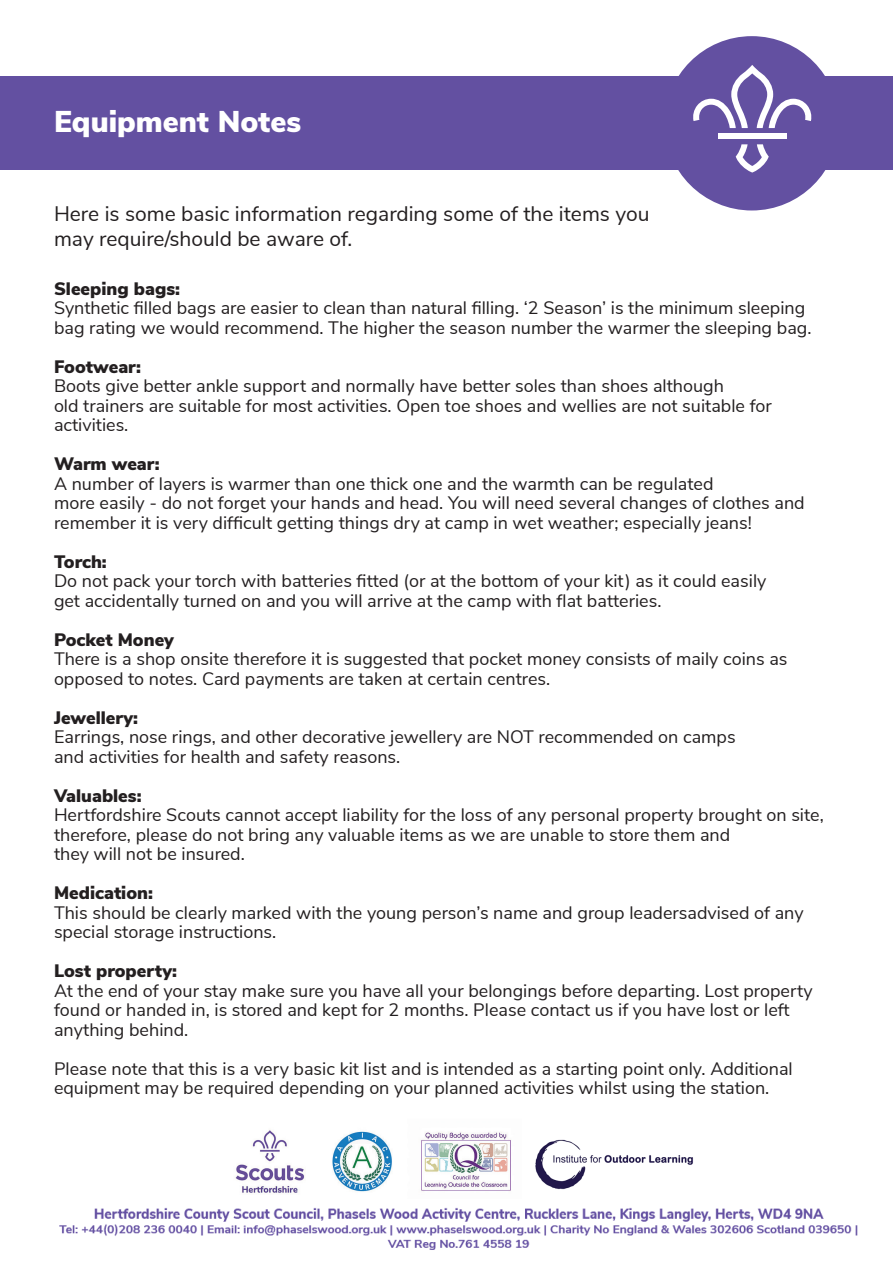
<style>
.page{position:relative;width:893px;height:1263px;background:#fff}
.page>*{position:absolute;margin:0;border:0;box-sizing:border-box;transform-origin:0 0}
.t1{font:900 30px "Nunito Sans";color:#fff}
.t2{font:21px/25.2px "Nunito Sans";color:#231f20}
.t3{font:18px/19.5px "Nunito Sans";color:#231f20}
.t4{font:900 18px "Nunito Sans";color:#231f20}
</style>
<div class="page">
<div style="left:0;top:77px;width:893px;height:93px;background:#6350a1"></div>
<div style="left:665px;top:36px;width:174px;height:174px;background:#6350a1;border-radius:50%"></div>
<svg style="left:736px;top:144px;width:33px;height:29px"></svg>
<svg style="left:693px;top:65px;width:118px;height:63px"></svg>
<div style="left:718px;top:133px;width:68px;height:6px;background:#fff"></div>
<img style="left:235px;top:1130px;width:276px;height:63px">
<img style="left:535px;top:1139px;width:158px;height:51px">
<img style="left:59px;top:1207px;width:799px;height:43px">
<p class="t1" style="left:54px;top:100px;width:249px">Equipment Notes</p>
<p class="t2" style="left:54px;top:200px;width:597px">Here is some basic information regarding some of the items you may require/should be aware of.</p>
<p class="t4" style="left:54px;top:275px;width:128px">Sleeping bags:</p>
<p class="t3" style="left:54px;top:297px;width:759px">Synthetic filled bags are easier to clean than natural filling. ‘2 Season’ is the minimum sleeping bag rating we would recommend. The higher the season number the warmer the sleeping bag.</p>
<p class="t4" style="left:54px;top:353px;width:89px">Footwear:</p>
<p class="t3" style="left:54px;top:375px;width:671px">Boots give better ankle support and normally have better soles than shoes although</p>
<p class="t3" style="left:54px;top:394px;width:719px">old trainers are suitable for most activities. Open toe shoes and wellies are not suitable for activities.</p>
<p class="t4" style="left:54px;top:451px;width:107px">Warm wear:</p>
<p class="t3" style="left:54px;top:472px;width:661px">A number of layers is warmer than one thick one and the warmth can be regulated</p>
<p class="t3" style="left:54px;top:492px;width:752px">more easily - do not forget your hands and head. You will need several changes of clothes and remember it is very difficult getting things dry at camp in wet weather; especially jeans!</p>
<p class="t4" style="left:54px;top:548px;width:54px">Torch:</p>
<p class="t3" style="left:54px;top:570px;width:714px">Do not pack your torch with batteries fitted (or at the bottom of your kit) as it could easily</p>
<p class="t3" style="left:54px;top:589px;width:609px">get accidentally turned on and you will arrive at the camp with flat batteries.</p>
<p class="t4" style="left:54px;top:626px;width:121px">Pocket Money</p>
<p class="t3" style="left:54px;top:648px;width:735px">There is a shop onsite therefore it is suggested that pocket money consists of maily coins as opposed to notes. Card payments are taken at certain centres.</p>
<p class="t4" style="left:54px;top:704px;width:86px">Jewellery:</p>
<p class="t3" style="left:54px;top:726px;width:683px">Earrings, nose rings, and other decorative jewellery are NOT recommended on camps</p>
<p class="t3" style="left:54px;top:745px;width:348px">and activities for health and safety reasons.</p>
<p class="t4" style="left:54px;top:782px;width:89px">Valuables:</p>
<p class="t3" style="left:54px;top:804px;width:771px">Hertfordshire Scouts cannot accept liability for the loss of any personal property brought on site, therefore, please do not bring any valuable items as we are unable to store them and</p>
<p class="t3" style="left:54px;top:843px;width:192px">they will not be insured.</p>
<p class="t4" style="left:54px;top:880px;width:100px">Medication:</p>
<p class="t3" style="left:54px;top:901px;width:751px">This should be clearly marked with the young person’s name and group leadersadvised of any special storage instructions.</p>
<p class="t4" style="left:54px;top:958px;width:125px">Lost property:</p>
<p class="t3" style="left:54px;top:979px;width:760px">At the end of your stay make sure you have all your belongings before departing. Lost property found or handed in, is stored and kept for 2 months. Please contact us if you have lost or left anything behind.</p>
<p class="t3" style="left:54px;top:1057px;width:740px">Please note that this is a very basic kit list and is intended as a starting point only. Additional equipment may be required depending on your planned activities whilst using the station.</p>
</div>
